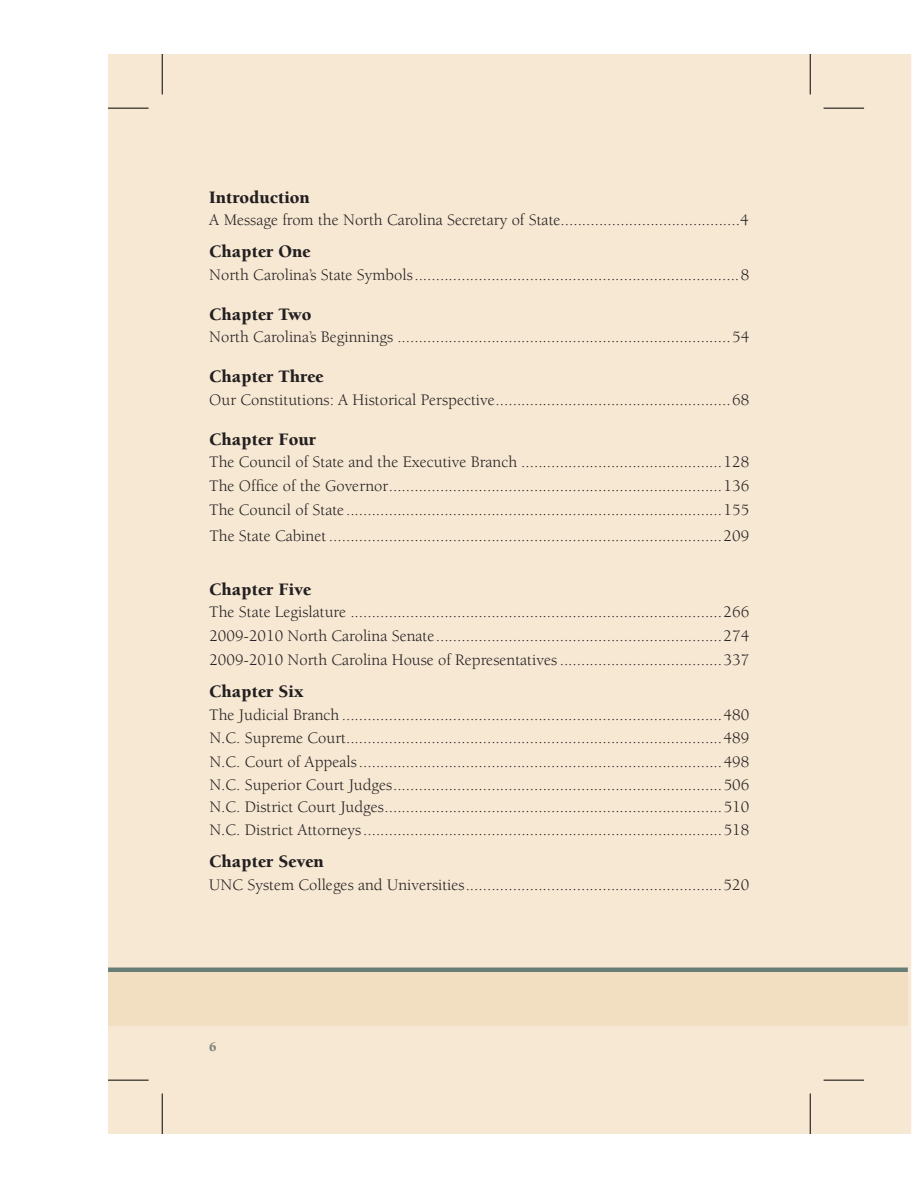
<style>
.page{position:relative;width:918px;height:1188px;background:#fff}
.page>*{position:absolute;margin:0;border:0;box-sizing:border-box;transform-origin:0 0}
.t1{font:900 18px "Berkeley";color:#231f20}
.t2{font:16.5px/24px "Berkeley";color:#231f20;text-align:justify}
.t3{font:900 13.5px "Berkeley";color:#7b8079}
</style>
<div class="page">
<div style="left:108px;top:54px;width:803px;height:1080px;background:#f7e8d3"></div>
<hr style="left:162px;top:54px;width:1px;height:40px;background:#000">
<hr style="left:108px;top:108px;width:41px;height:1px;background:#000">
<hr style="left:108px;top:1080px;width:41px;height:1px;background:#000">
<hr style="left:810px;top:54px;width:1px;height:40px;background:#000">
<hr style="left:824px;top:108px;width:40px;height:1px;background:#000">
<hr style="left:824px;top:1080px;width:40px;height:1px;background:#000">
<hr style="left:162px;top:1094px;width:1px;height:40px;background:#000">
<hr style="left:810px;top:1094px;width:1px;height:40px;background:#000">
<hr style="left:108px;top:968px;width:800px;height:4px;background:#697d77">
<div style="left:108px;top:972px;width:800px;height:54px;background:#f2dec1"></div>
<p class="t1" style="left:209px;top:187px;width:102px">Introduction</p>
<p class="t2" style="left:209px;top:208px;width:541px">A Message from the North Carolina Secretary of State..........................................4</p>
<p class="t1" style="left:209px;top:242px;width:103px">Chapter One</p>
<p class="t2" style="left:209px;top:263px;width:541px">North Carolina’s State Symbols............................................................................8</p>
<p class="t1" style="left:209px;top:305px;width:104px">Chapter Two</p>
<p class="t2" style="left:209px;top:326px;width:541px">North Carolina’s Beginnings ..............................................................................54</p>
<p class="t1" style="left:209px;top:367px;width:116px">Chapter Three</p>
<p class="t2" style="left:209px;top:388px;width:541px">Our Constitutions: A Historical Perspective.......................................................68</p>
<p class="t1" style="left:209px;top:430px;width:108px">Chapter Four</p>
<p class="t2" style="left:209px;top:450px;width:542px">The Council of State and the Executive Branch ...............................................128<br>The Office of the Governor..............................................................................136<br>The Council of State........................................................................................155</p>
<p class="t2" style="left:209px;top:524px;width:542px">The State Cabinet ............................................................................................209</p>
<p class="t1" style="left:209px;top:579px;width:103px">Chapter Five</p>
<p class="t2" style="left:209px;top:600px;width:542px">The State Legislature .......................................................................................266<br>2009-2010 North Carolina Senate...................................................................274<br>2009-2010 North Carolina House of Representatives ......................................337</p>
<p class="t1" style="left:209px;top:682px;width:96px">Chapter Six</p>
<p class="t2" style="left:209px;top:703px;width:542px;line-height:23.5px">The Judicial Branch .........................................................................................480<br>N.C. Supreme Court........................................................................................489<br>N.C. Court of Appeals.....................................................................................498</p>
<p class="t2" style="left:209px;top:774px;width:542px;line-height:22.5px">N.C. Superior Court Judges.............................................................................506<br>N.C. District Court Judges...............................................................................510<br>N.C. District Attorneys....................................................................................518</p>
<p class="t1" style="left:209px;top:852px;width:116px">Chapter Seven</p>
<p class="t2" style="left:209px;top:873px;width:541px">UNC System Colleges and Universities............................................................520</p>
<p class="t3" style="left:209px;top:1040px;width:9px">6</p>
</div>
